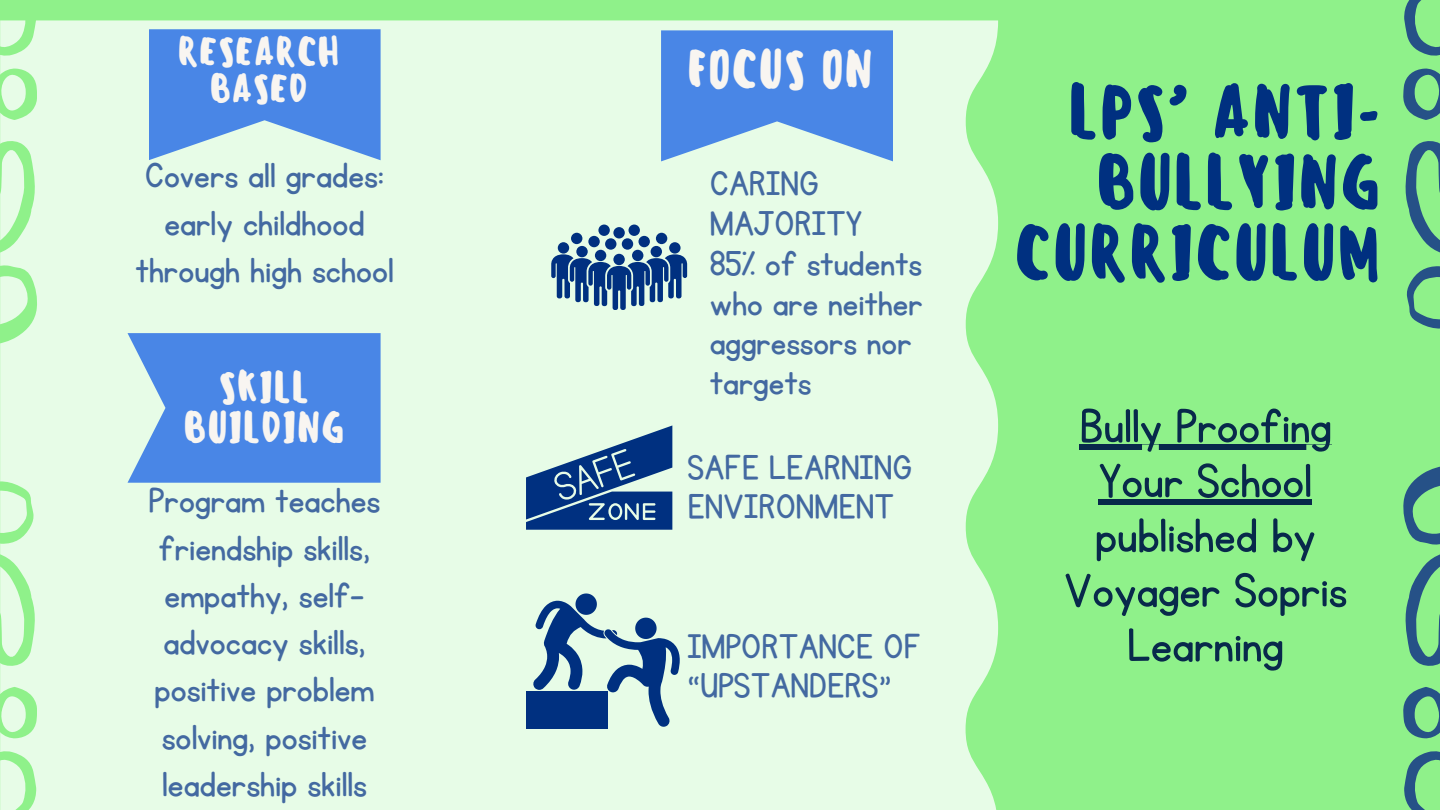
<style>
.page{position:relative;width:1440px;height:810px;background:#8ff18a}
.page>*{position:absolute;margin:0;border:0;box-sizing:border-box;transform-origin:0 0}
.t1{font:500 71.2px/70.5px "Sensei";color:#003080;text-align:right}
.t2{font:55px/54.8px "KG Primary Penmanship";color:#08294b;text-align:center}
.t3{font:500 50px "Sensei";color:#f8f5f1}
.t4{font:500 41px/40.5px "Sensei";color:#f8f5f1;text-align:center}
.t5{font:40.6px/47.2px "KG Primary Penmanship";color:#4369a1;text-align:center}
.t6{font:40px/39.8px "KG Primary Penmanship";color:#4369a1}
.t7{font:500 38px/37.5px "Sensei";color:#f8f5f1;text-align:center}
</style>
<div class="page">
<div style="left:0;top:20px;width:998px;height:790px;background:#e7fce7"></div>
<svg style="left:0;top:20px;width:37px;height:236px"></svg>
<svg style="left:0;top:265px;width:37px;height:279px"></svg>
<svg style="left:0;top:551px;width:37px;height:259px"></svg>
<svg style="left:1404px;top:0;width:36px;height:253px"></svg>
<svg style="left:1404px;top:266px;width:36px;height:278px"></svg>
<svg style="left:1404px;top:554px;width:36px;height:256px"></svg>
<div style="left:669px;top:242px;width:12px;height:12px;background:#003080;border-radius:50%"></div>
<div style="left:651px;top:246px;width:11px;height:11px;background:#003080;border-radius:50%"></div>
<div style="left:632px;top:250px;width:11px;height:11px;background:#003080;border-radius:50%"></div>
<div style="left:558px;top:242px;width:11px;height:12px;background:#003080;border-radius:50%"></div>
<div style="left:576px;top:246px;width:12px;height:11px;background:#003080;border-radius:50%"></div>
<div style="left:595px;top:250px;width:11px;height:11px;background:#003080;border-radius:50%"></div>
<div style="left:605px;top:238px;width:11px;height:12px;background:#003080;border-radius:50%"></div>
<div style="left:588px;top:236px;width:12px;height:11px;background:#003080;border-radius:50%"></div>
<div style="left:598px;top:225px;width:12px;height:11px;background:#003080;border-radius:50%"></div>
<div style="left:629px;top:225px;width:11px;height:11px;background:#003080;border-radius:50%"></div>
<div style="left:613px;top:227px;width:12px;height:11px;background:#003080;border-radius:50%"></div>
<div style="left:571px;top:233px;width:11px;height:11px;background:#003080;border-radius:50%"></div>
<div style="left:622px;top:238px;width:11px;height:12px;background:#003080;border-radius:50%"></div>
<div style="left:639px;top:236px;width:11px;height:11px;background:#003080;border-radius:50%"></div>
<div style="left:656px;top:233px;width:11px;height:11px;background:#003080;border-radius:50%"></div>
<svg style="left:551px;top:254px;width:136px;height:56px;background:#5c81a9"></svg>
<svg style="left:149px;top:29px;width:232px;height:131px;background:#6198e6"></svg>
<svg style="left:128px;top:333px;width:253px;height:150px;background:#558fe6"></svg>
<svg style="left:661px;top:30px;width:232px;height:131px;background:#6198e6"></svg>
<svg style="left:526px;top:425px;width:146px;height:105px;background:#597fa8"></svg>
<svg style="left:533px;top:590px;width:147px;height:137px;background:#97b5c3"></svg>
<div style="left:526px;top:691px;width:81px;height:38px;background:#003080"></div>
<svg style="left:1079px;top:445px;width:228px;height:5px"></svg>
<div style="left:1099px;top:500px;width:213px;height:5px;background:#08294b"></div>
<p class="t7" style="left:178px;top:33px;width:164px">RESEARCH<br>BASED</p>
<p class="t5" style="left:135px;top:153px;width:260px">Covers all grades: early childhood through high school</p>
<p class="t4" style="left:183px;top:367px;width:163px">SKILL<br>BUILDING</p>
<p class="t5" style="left:149px;top:478px;width:233px;text-align:left">Program teaches friendship skills, empathy, self&shy;advocacy skills, positive problem solving, positive leadership skills</p>
<p class="t3" style="left:687px;top:39px;width:188px">FOCUS ON</p>
<p class="t6" style="left:710px;top:165px;width:154px">CARING<br>MAJORITY</p>
<p class="t6" style="left:710px;top:245px;width:214px">85% of students who are neither aggressors nor targets</p>
<p class="t6" style="left:687px;top:448px;width:226px">SAFE LEARNING<br>ENVIRONMENT</p>
<p class="t6" style="left:687px;top:627px;width:235px">IMPORTANCE OF “UPSTANDERS”</p>
<p class="t1" style="left:1014px;top:77px;width:369px">LPS’ ANTI-<br>BULLYING<br>CURRICULUM</p>
<p class="t2" style="left:1064px;top:400px;width:285px">Bully Proofing<br>Your School published by<br>Voyager Sopris<br>Learning</p>
</div>
